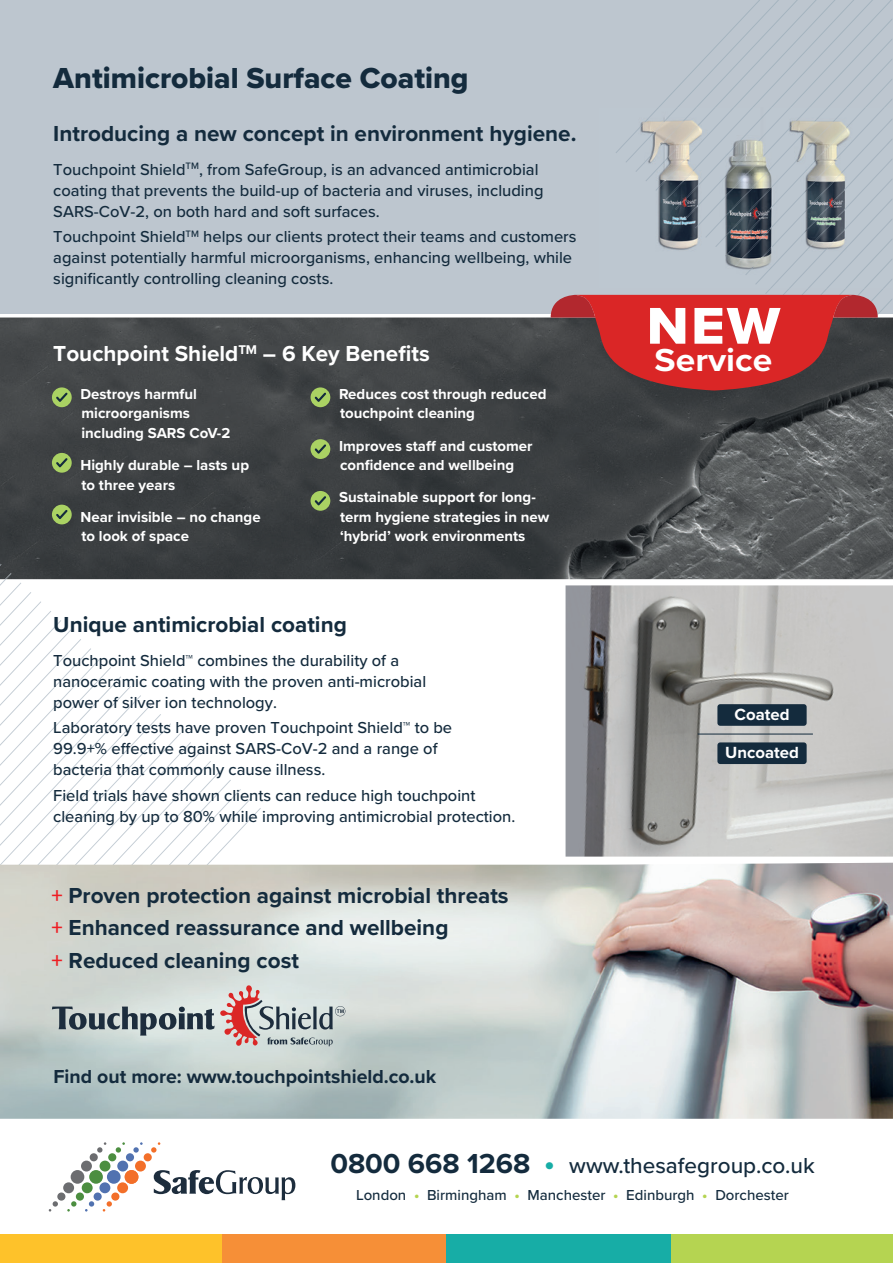
<style>
.page{position:relative;width:893px;height:1263px;background:#fff}
.page>*{position:absolute;margin:0;border:0;box-sizing:border-box;transform-origin:0 0}
.t1{font:53.55px "Proxima Nova Extrabld";color:#fff;scale:1.06 1}
.t2{font:700 33px "Proxima Nova";color:#fff;scale:1.07 1}
.t3{font:30px "Proxima Nova Extrabld";color:#142b3d}
.t4{font:700 22.5px/32.7px "Proxima Nova";color:#142b3d}
.t5{font:500 22.5px "Proxima Nova";color:#142b3d}
.t6{font:700 22.5px "Proxima Nova";color:#fff}
.t7{font:700 19.5px "Proxima Nova";color:#142b3d}
.t8{font:700 16.8px "Proxima Nova";color:#fff}
.t9{font:500 16.5px/21px "Proxima Nova";color:#142b3d}
.t10{font:700 15px/19.5px "Proxima Nova";color:#fff}
.t11{font:500 15px "Proxima Nova";color:#142b3d}
.s1{font-weight:600;color:#ee1d23}
.s2{font-weight:700;font-size:28.5px}
.s3{font-weight:700;font-size:30px;color:#17ada6}
.s4{font-weight:700;color:#b5d451}
</style>
<div class="page">
<div style="left:0;top:0;width:893px;height:314px;background:#bdc6cf"></div>
<svg style="left:659px;top:0;width:233px;height:107px"></svg>
<img style="left:0;top:317px;width:893px;height:262px">
<svg style="left:0;top:573px;width:261px;height:290px"></svg>
<div style="left:52px;top:387px;width:20px;height:20px;background:#aad263;border-radius:50%"></div>
<svg style="left:56px;top:393px;width:12px;height:9px"></svg>
<div style="left:52px;top:453px;width:20px;height:20px;background:#aad263;border-radius:50%"></div>
<svg style="left:56px;top:458px;width:12px;height:9px"></svg>
<div style="left:52px;top:505px;width:20px;height:19px;background:#aad263;border-radius:50%"></div>
<svg style="left:56px;top:510px;width:12px;height:9px"></svg>
<div style="left:311px;top:387px;width:19px;height:20px;background:#aad263;border-radius:50%"></div>
<svg style="left:315px;top:393px;width:11px;height:9px"></svg>
<div style="left:311px;top:439px;width:19px;height:20px;background:#aad263;border-radius:50%"></div>
<svg style="left:315px;top:444px;width:11px;height:10px"></svg>
<div style="left:311px;top:491px;width:19px;height:20px;background:#aad263;border-radius:50%"></div>
<svg style="left:315px;top:496px;width:11px;height:9px"></svg>
<img style="left:0;top:863px;width:893px;height:256px">
<svg style="left:52px;top:985px;width:293px;height:61px;background:#b9bbba"></svg>
<img style="left:658px;top:191px;width:87px;height:79px">
<img style="left:745px;top:119px;width:147px;height:156px">
<img style="left:735px;top:107px;width:150px;height:159px">
<img style="left:725px;top:107px;width:141px;height:149px">
<img style="left:715px;top:107px;width:132px;height:140px">
<img style="left:705px;top:107px;width:124px;height:131px">
<img style="left:695px;top:107px;width:115px;height:121px">
<img style="left:685px;top:107px;width:106px;height:112px">
<img style="left:675px;top:107px;width:97px;height:103px">
<img style="left:665px;top:107px;width:88px;height:93px">
<img style="left:656px;top:107px;width:79px;height:84px">
<img style="left:646px;top:107px;width:70px;height:74px">
<img style="left:636px;top:107px;width:61px;height:65px">
<img style="left:626px;top:107px;width:52px;height:56px">
<img style="left:616px;top:107px;width:43px;height:46px">
<img style="left:566px;top:585px;width:327px;height:271px">
<hr style="left:698px;top:733px;width:115px;height:1px;background:#142b3d">
<div style="left:717px;top:704px;width:90px;height:22px;background:#142b3d;border-radius:3px"></div>
<div style="left:717px;top:742px;width:90px;height:22px;background:#142b3d;border-radius:3px"></div>
<div style="left:0;top:1234px;width:222px;height:29px;background:#fec22a"></div>
<div style="left:222px;top:1234px;width:224px;height:29px;background:#f68f37"></div>
<div style="left:446px;top:1234px;width:225px;height:29px;background:#17ada6"></div>
<div style="left:671px;top:1234px;width:222px;height:29px;background:#b5d451"></div>
<svg style="left:551px;top:278px;width:341px;height:112px"></svg>
<svg style="left:154px;top:1170px;width:141px;height:30px"></svg>
<div style="left:135px;top:1160px;width:11px;height:11px;background:#f36f29;border-radius:50%"></div>
<div style="left:144px;top:1153px;width:8px;height:8px;background:#f36f29;border-radius:50%"></div>
<svg style="left:151px;top:1142px;width:9px;height:10px"></svg>
<div style="left:125px;top:1170px;width:13px;height:14px;background:#f36f29;border-radius:50%"></div>
<div style="left:117px;top:1182px;width:11px;height:11px;background:#f36f29;border-radius:50%"></div>
<div style="left:111px;top:1192px;width:8px;height:8px;background:#f36f29;border-radius:50%"></div>
<svg style="left:103px;top:1201px;width:9px;height:10px"></svg>
<div style="left:82px;top:1182px;width:11px;height:11px;background:#4c8e40;border-radius:50%"></div>
<div style="left:76px;top:1192px;width:8px;height:8px;background:#4c8e40;border-radius:50%"></div>
<svg style="left:67px;top:1201px;width:9px;height:10px"></svg>
<div style="left:100px;top:1160px;width:10px;height:11px;background:#4c8e40;border-radius:50%"></div>
<div style="left:108px;top:1153px;width:8px;height:8px;background:#4c8e40;border-radius:50%"></div>
<svg style="left:116px;top:1142px;width:9px;height:10px"></svg>
<div style="left:89px;top:1170px;width:14px;height:14px;background:#4c8e40;border-radius:50%"></div>
<div style="left:63px;top:1182px;width:11px;height:11px;background:#6c6d70;border-radius:50%"></div>
<div style="left:57px;top:1192px;width:8px;height:8px;background:#6c6d70;border-radius:50%"></div>
<svg style="left:49px;top:1201px;width:9px;height:10px"></svg>
<div style="left:81px;top:1160px;width:11px;height:11px;background:#6c6d70;border-radius:50%"></div>
<div style="left:90px;top:1153px;width:8px;height:8px;background:#6c6d70;border-radius:50%"></div>
<svg style="left:97px;top:1142px;width:9px;height:10px"></svg>
<div style="left:71px;top:1170px;width:13px;height:14px;background:#6c6d70;border-radius:50%"></div>
<div style="left:107px;top:1170px;width:14px;height:14px;background:#5172b0;border-radius:50%"></div>
<div style="left:99px;top:1182px;width:11px;height:11px;background:#5172b0;border-radius:50%"></div>
<div style="left:94px;top:1192px;width:8px;height:8px;background:#5172b0;border-radius:50%"></div>
<svg style="left:85px;top:1201px;width:9px;height:10px"></svg>
<div style="left:117px;top:1160px;width:11px;height:11px;background:#5172b0;border-radius:50%"></div>
<div style="left:126px;top:1153px;width:8px;height:8px;background:#5172b0;border-radius:50%"></div>
<svg style="left:133px;top:1142px;width:10px;height:10px"></svg>
<h3 class="t3" style="left:53px;top:56px;width:417px">Antimicrobial Surface Coating</h3>
<h3 class="t4" style="left:53px;top:117px;width:525px">Introducing a new concept in environment hygiene.</h3>
<p class="t9" style="left:53px;top:158px;width:492px">Touchpoint Shield<sup>TM</sup>, from SafeGroup, is an advanced antimicrobial coating that prevents the build-up of bacteria and viruses, including<br>SARS-CoV-2, on both hard and soft surfaces.</p>
<p class="t9" style="left:53px;top:225px;width:525px">Touchpoint Shield<sup>TM</sup> helps our clients protect their teams and customers against potentially harmful microorganisms, enhancing wellbeing, while significantly controlling cleaning costs.</p>
<h3 class="t6" style="left:53px;top:337px;width:378px">Touchpoint Shield<sup>TM</sup> – 6 Key Benefits</h3>
<p class="t10" style="left:80px;top:384px;width:151px">Destroys harmful microorganisms including SARS CoV-2</p>
<p class="t10" style="left:80px;top:455px;width:170px">Highly durable – lasts up to three years</p>
<p class="t10" style="left:80px;top:507px;width:182px">Near invisible – no change to look of space</p>
<p class="t10" style="left:339px;top:384px;width:209px">Reduces cost through reduced touchpoint cleaning</p>
<p class="t10" style="left:339px;top:435px;width:195px">Improves staff and customer confidence and wellbeing</p>
<p class="t10" style="left:339px;top:487px;width:212px">Sustainable support for long&shy;term hygiene strategies in new ‘hybrid’ work environments</p>
<h3 class="t4" style="left:53px;top:608px;width:295px">Unique antimicrobial coating</h3>
<p class="t9" style="left:53px;top:649px;width:374px">Touchpoint Shield™ combines the durability of a nanoceramic coating with the proven anti-microbial power of silver ion technology.</p>
<p class="t9" style="left:53px;top:717px;width:400px">Laboratory tests have proven Touchpoint Shield™ to be<br>99.9+% effective against SARS-CoV-2 and a range of bacteria that commonly cause illness.</p>
<p class="t9" style="left:53px;top:784px;width:464px">Field trials have shown clients can reduce high touchpoint cleaning by up to 80% while improving antimicrobial protection.</p>
<h3 class="t4" style="left:51px;top:878px;width:459px"><span class="s1">+</span> Proven protection against microbial threats <span class="s1">+</span> Enhanced reassurance and wellbeing<br><span class="s1">+</span> Reduced cleaning cost</h3>
<p class="t7" style="left:54px;top:1062px;width:384px">Find out more: www.touchpointshield.co.uk</p>
<h1 class="t1" style="left:647px;top:286px;width:128px">NEW</h1>
<h2 class="t2" style="left:655px;top:335px;width:111px">Service</h2>
<p class="t8" style="left:734px;top:702px;width:56px">Coated</p>
<p class="t8" style="left:725px;top:740px;width:75px">Uncoated</p>
<h3 class="t5" style="left:330px;top:1149px;width:486px"><span class="s2">0800 668 1268</span> <span class="s3">•</span> www.thesafegroup.co.uk</h3>
<p class="t11" style="left:356px;top:1184px;width:434px">London <span class="s4">•</span> Birmingham <span class="s4">•</span> Manchester <span class="s4">•</span> Edinburgh <span class="s4">•</span> Dorchester</p>
</div>
